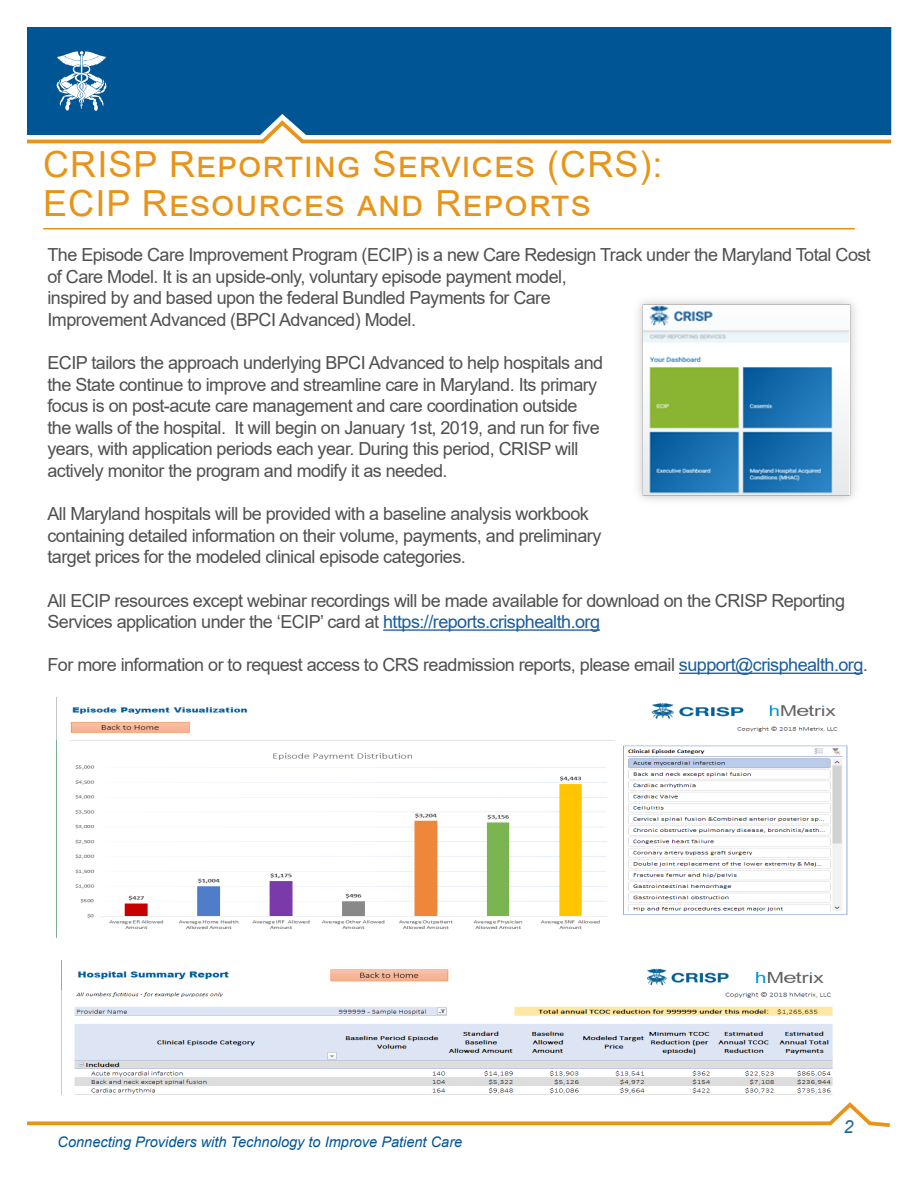
<style>
.page{position:relative;width:918px;height:1188px;background:#fff}
.page>*{position:absolute;margin:0;border:0;box-sizing:border-box;transform-origin:0 0}
.t1{font:36px "Arial";letter-spacing:.03em;color:#e89418}
.t2{font:18px/21.6px "Arial";letter-spacing:-.03em;color:#505052}
.t3{font:italic 18px "Arial";color:#1866a3}
.t4{font:italic 14.55px "Arial";color:#005595}
.s1{color:#175d9e}
</style>
<div class="page">
<hr style="left:383px;top:629px;width:217px;height:2px;background:#175d9e">
<hr style="left:679px;top:673px;width:184px;height:1px;background:#175d9e">
<svg style="left:27px;top:1102px;width:863px;height:25px"></svg>
<div style="left:27px;top:27px;width:864px;height:91px;background:#005595"></div>
<svg style="left:27px;top:118px;width:865px;height:26px"></svg>
<svg style="left:57px;top:51px;width:50px;height:60px"></svg>
<hr style="left:43px;top:228px;width:812px;height:2px;background:#e89418">
<img style="left:638px;top:300px;width:218px;height:201px">
<img style="left:56px;top:698px;width:792px;height:239px">
<img style="left:74px;top:968px;width:759px;height:127px">
<p class="t1" style="left:43px;top:139px;width:621px">CRISP Reporting Services (CRS):</p>
<p class="t1" style="left:43px;top:178px;width:549px">ECIP Resources and Reports</p>
<p class="t2" style="left:48px;top:244px;width:825px">The Episode Care Improvement Program (ECIP) is a new Care Redesign Track under the Maryland Total Cost of Care Model. It is an upside-only, voluntary episode payment model,<br>inspired by and based upon the federal Bundled Payments for Care<br>Improvement Advanced (BPCI Advanced) Model.</p>
<p class="t2" style="left:48px;top:352px;width:557px">ECIP tailors the approach underlying BPCI Advanced to help hospitals and the State continue to improve and streamline care in Maryland. Its primary focus is on post-acute care management and care coordination outside the walls of the hospital. It will begin on January 1st, 2019, and run for five years, with application periods each year. During this period, CRISP will actively monitor the program and modify it as needed.</p>
<p class="t2" style="left:48px;top:503px;width:555px">All Maryland hospitals will be provided with a baseline analysis workbook containing detailed information on their volume, payments, and preliminary target prices for the modeled clinical episode categories.</p>
<p class="t2" style="left:48px;top:589px;width:799px">All ECIP resources except webinar recordings will be made available for download on the CRISP Reporting<br>Services application under the ‘ECIP’ card at <span class="s1">https://reports.crisphealth.org</span></p>
<p class="t2" style="left:48px;top:654px;width:822px">For more information or to request access to CRS readmission reports, please email <span class="s1">support@crisphealth.org</span>.</p>
<p class="t4" style="left:58px;top:1132px;width:406px">Connecting Providers with Technology to Improve Patient Care</p>
<p class="t3" style="left:844px;top:1115px;width:12px">2</p>
</div>
